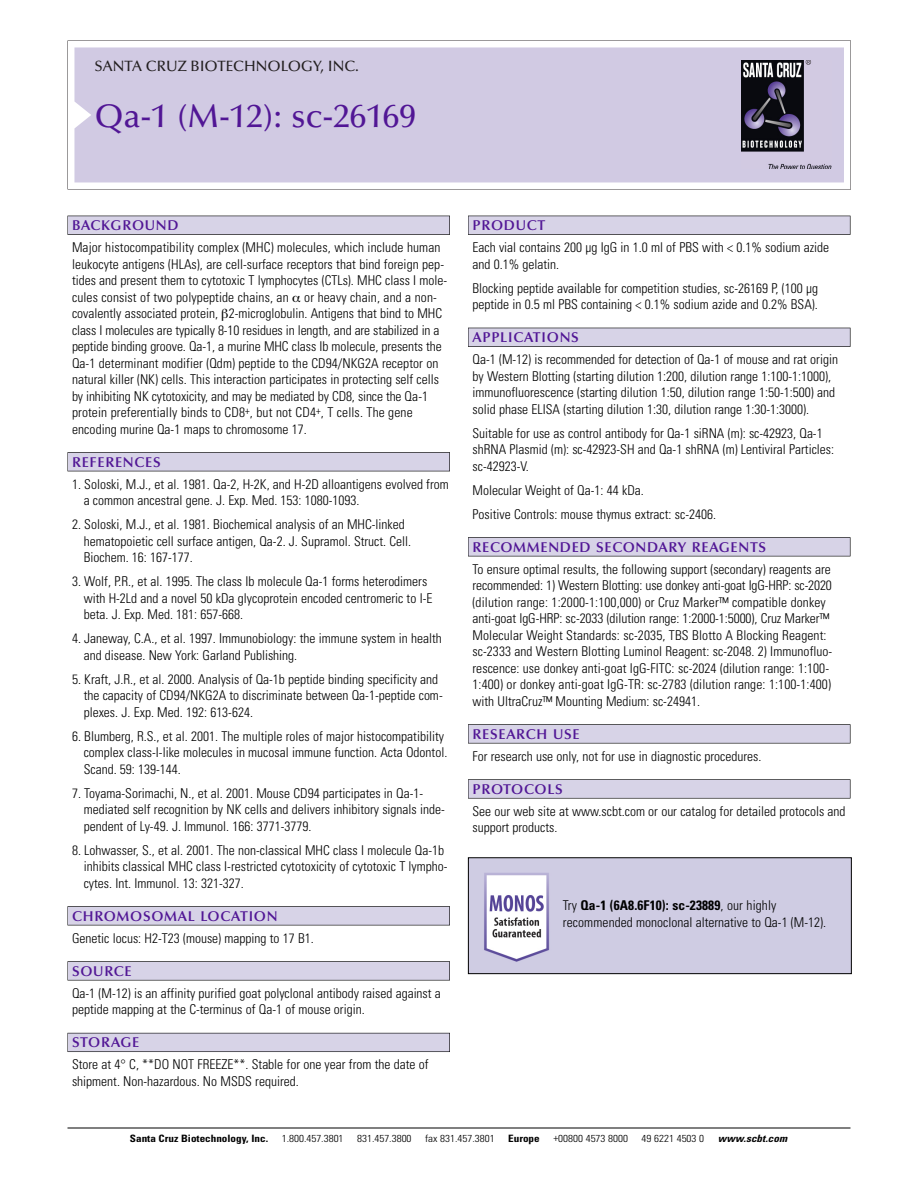
<style>
.page{position:relative;width:918px;height:1188px;background:#fff}
.page>*{position:absolute;margin:0;border:0;box-sizing:border-box;transform-origin:0 0}
.t1{font:500 33px "Optima";color:#511695}
.t2{font:500 15px "Optima";color:#231f20}
.t3{font:600 14.25px "Optima";letter-spacing:.05em;color:#511695}
.t4{font:300 condensed 13.5px/16.5px "Univers";color:#000}
.t5{font:300 condensed 10.2px "Univers";color:#000;scale:1.1 1}
.t6{font:700 condensed 10.2px "Univers";color:#000;scale:1.1 1}
.t7{font:italic 700 condensed 10.2px "Univers";letter-spacing:.005em;color:#000;scale:1.1 1}
.s1{font-weight:700}
</style>
<div class="page">
<svg style="left:68px;top:40px;width:783px;height:149px"></svg>
<div style="left:74px;top:47px;width:770px;height:135px;background:#d1cae3"></div>
<img style="left:741px;top:60px;width:90px;height:108px">
<div style="left:68px;top:216px;width:382px;height:19px;background:#525155"></div>
<div style="left:68px;top:216px;width:381px;height:18px;background:#d7d3e7"></div>
<div style="left:68px;top:452px;width:382px;height:19px;background:#525155"></div>
<div style="left:68px;top:453px;width:381px;height:18px;background:#d7d3e7"></div>
<div style="left:68px;top:906px;width:382px;height:19px;background:#545357"></div>
<div style="left:68px;top:907px;width:381px;height:18px;background:#d7d3e7"></div>
<div style="left:68px;top:961px;width:382px;height:19px;background:#575759"></div>
<div style="left:68px;top:962px;width:381px;height:18px;background:#d7d3e7"></div>
<div style="left:68px;top:1033px;width:382px;height:19px;background:#5b5a62"></div>
<div style="left:68px;top:1033px;width:381px;height:18px;background:#d7d3e7"></div>
<div style="left:468px;top:216px;width:382px;height:19px;background:#525155"></div>
<div style="left:468px;top:216px;width:382px;height:18px;background:#d7d3e7"></div>
<div style="left:468px;top:328px;width:382px;height:19px;background:#515055"></div>
<div style="left:468px;top:328px;width:382px;height:18px;background:#d7d3e7"></div>
<div style="left:468px;top:537px;width:382px;height:19px;background:#545357"></div>
<div style="left:468px;top:538px;width:382px;height:18px;background:#d7d3e7"></div>
<div style="left:468px;top:724px;width:382px;height:19px;background:#575759"></div>
<div style="left:468px;top:725px;width:382px;height:18px;background:#d7d3e7"></div>
<svg style="left:468px;top:779px;width:382px;height:20px"></svg>
<div style="left:468px;top:780px;width:382px;height:18px;background:#d7d3e7"></div>
<hr style="left:68px;top:1128px;width:782px;height:1px;background:#000">
<img style="left:470px;top:859px;width:380px;height:113px">
<div style="left:468px;top:857px;width:384px;height:117px;border:1px solid #000"></div>
<p class="t2" style="left:94px;top:61px;width:266px">SANTA CRUZ BIOTECHNOLOGY, INC.</p>
<h1 class="t1" style="left:94px;top:103px;width:323px">Qa-1 (M-12): sc-26169</h1>
<p class="t3" style="left:72px;top:219px;width:108px">BACKGROUND</p>
<p class="t4" style="left:72px;top:240px;width:377px">Major histocompatibility complex (MHC) molecules, which include human leukocyte antigens (HLAs), are cell-surface receptors that bind foreign pep&shy;tides and present them to cytotoxic T lymphocytes (CTLs). MHC class I mole&shy;cules consist of two polypeptide chains, an or heavy chain, and a non&shy;covalently associated protein, 2-microglobulin. Antigens that bind to MHC class I molecules are typically 8-10 residues in length, and are stabilized in a peptide binding groove. Qa-1, a murine MHC class Ib molecule, presents the Qa-1 determinant modifier (Qdm) peptide to the CD94/NKG2A receptor on natural killer (NK) cells. This interaction participates in protecting self cells by inhibiting NK cytotoxicity, and may be mediated by CD8, since the Qa-1 protein preferentially binds to CD8<sup>+</sup>, but not CD4<sup>+</sup>, T cells. The gene encoding murine Qa-1 maps to chromosome 17.</p>
<p class="t3" style="left:72px;top:456px;width:90px">REFERENCES</p>
<p class="t4" style="left:84px;top:477px;width:367px;text-indent:-12px">1. Soloski, M.J., et al. 1981. Qa-2, H-2K, and H-2D alloantigens evolved from a common ancestral gene. J. Exp. Med. 153: 1080-1093.</p>
<p class="t4" style="left:84px;top:517px;width:329px;text-indent:-12px">2. Soloski, M.J., et al. 1981. Biochemical analysis of an MHC-linked hematopoietic cell surface antigen, Qa-2. J. Supramol. Struct. Cell.<br>Biochem. 16: 167-177.</p>
<p class="t4" style="left:84px;top:574px;width:350px;text-indent:-12px">3. Wolf, P.R., et al. 1995. The class Ib molecule Qa-1 forms heterodimers with H-2Ld and a novel 50 kDa glycoprotein encoded centromeric to I-E beta. J. Exp. Med. 181: 657-668.</p>
<p class="t4" style="left:84px;top:631px;width:360px;text-indent:-12px">4. Janeway, C.A., et al. 1997. Immunobiology: the immune system in health and disease. New York: Garland Publishing.</p>
<p class="t4" style="left:84px;top:672px;width:361px;text-indent:-12px">5. Kraft, J.R., et al. 2000. Analysis of Qa-1b peptide binding specificity and the capacity of CD94/NKG2A to discriminate between Qa-1-peptide com&shy;plexes. J. Exp. Med. 192: 613-624.</p>
<p class="t4" style="left:84px;top:729px;width:365px;text-indent:-12px">6. Blumberg, R.S., et al. 2001. The multiple roles of major histocompatibility complex class-I-like molecules in mucosal immune function. Acta Odontol.<br>Scand. 59: 139-144.</p>
<p class="t4" style="left:84px;top:786px;width:363px;text-indent:-12px">7. Toyama-Sorimachi, N., et al. 2001. Mouse CD94 participates in Qa-1- mediated self recognition by NK cells and delivers inhibitory signals inde&shy;pendent of Ly-49. J. Immunol. 166: 3771-3779.</p>
<p class="t4" style="left:84px;top:843px;width:365px;text-indent:-12px">8. Lohwasser, S., et al. 2001. The non-classical MHC class I molecule Qa-1b inhibits classical MHC class I-restricted cytotoxicity of cytotoxic T lympho&shy;cytes. Int. Immunol. 13: 321-327.</p>
<p class="t3" style="left:72px;top:910px;width:207px">CHROMOSOMAL LOCATION</p>
<p class="t4" style="left:72px;top:931px;width:243px">Genetic locus: H2-T23 (mouse) mapping to 17 B1.</p>
<p class="t3" style="left:72px;top:965px;width:61px">SOURCE</p>
<p class="t4" style="left:72px;top:986px;width:370px">Qa-1 (M-12) is an affinity purified goat polyclonal antibody raised against a peptide mapping at the C-terminus of Qa-1 of mouse origin.</p>
<p class="t3" style="left:72px;top:1037px;width:69px">STORAGE</p>
<p class="t4" style="left:72px;top:1057px;width:358px">Store at 4° C, **DO NOT FREEZE**. Stable for one year from the date of shipment. Non-hazardous. No MSDS required.</p>
<p class="t3" style="left:473px;top:219px;width:74px">PRODUCT</p>
<p class="t4" style="left:473px;top:240px;width:358px">Each vial contains 200 µg IgG in 1.0 ml of PBS with &lt; 0.1% sodium azide and 0.1% gelatin.</p>
<p class="t4" style="left:473px;top:281px;width:347px">Blocking peptide available for competition studies, sc-26169 P, (100 µg peptide in 0.5 ml PBS containing &lt; 0.1% sodium azide and 0.2% BSA).</p>
<p class="t3" style="left:473px;top:332px;width:108px">APPLICATIONS</p>
<p class="t4" style="left:473px;top:352px;width:367px">Qa-1 (M-12) is recommended for detection of Qa-1 of mouse and rat origin by Western Blotting (starting dilution 1:200, dilution range 1:100-1:1000), immunofluorescence (starting dilution 1:50, dilution range 1:50-1:500) and solid phase ELISA (starting dilution 1:30, dilution range 1:30-1:3000).</p>
<p class="t4" style="left:473px;top:426px;width:363px">Suitable for use as control antibody for Qa-1 siRNA (m): sc-42923, Qa-1 shRNA Plasmid (m): sc-42923-SH and Qa-1 shRNA (m) Lentiviral Particles: sc-42923-V.</p>
<p class="t4" style="left:473px;top:479px;width:245px;line-height:24px">Molecular Weight of Qa-1: 44 kDa.<br>Positive Controls: mouse thymus extract: sc-2406.</p>
<p class="t3" style="left:473px;top:541px;width:295px">RECOMMENDED SECONDARY REAGENTS</p>
<p class="t4" style="left:473px;top:562px;width:361px">To ensure optimal results, the following support (secondary) reagents are recommended: 1) Western Blotting: use donkey anti-goat IgG-HRP: sc-2020 (dilution range: 1:2000-1:100,000) or Cruz Marker™ compatible donkey anti-goat IgG-HRP: sc-2033 (dilution range: 1:2000-1:5000), Cruz Marker™ Molecular Weight Standards: sc-2035, TBS Blotto A Blocking Reagent: sc-2333 and Western Blotting Luminol Reagent: sc-2048. 2) Immunofluo&shy;rescence: use donkey anti-goat IgG-FITC: sc-2024 (dilution range: 1:100- 1:400) or donkey anti-goat IgG-TR: sc-2783 (dilution range: 1:100-1:400) with UltraCruz™ Mounting Medium: sc-24941.</p>
<p class="t3" style="left:473px;top:728px;width:109px">RESEARCH USE</p>
<p class="t4" style="left:473px;top:749px;width:290px">For research use only, not for use in diagnostic procedures.</p>
<p class="t3" style="left:473px;top:783px;width:92px">PROTOCOLS</p>
<p class="t4" style="left:473px;top:804px;width:375px">See our web site at www.scbt.com or our catalog for detailed protocols and support products.</p>
<p class="t4" style="left:563px;top:898px;width:265px">Try <span class="s1">Qa-1 (6A8.6F10): sc-23889</span>, our highly recommended monoclonal alternative to Qa-1 (M-12).</p>
<p class="t6" style="left:130px;top:1135px;width:127px">Santa Cruz Biotechnology, Inc.</p>
<p class="t5" style="left:282px;top:1135px;width:58px">1.800.457.3801</p>
<p class="t5" style="left:357px;top:1135px;width:51px">831.457.3800</p>
<p class="t5" style="left:425px;top:1135px;width:65px">fax 831.457.3801</p>
<p class="t6" style="left:508px;top:1135px;width:30px">Europe</p>
<p class="t5" style="left:553px;top:1135px;width:69px">+00800 4573 8000</p>
<p class="t5" style="left:642px;top:1135px;width:58px">49 6221 4503 0</p>
<p class="t7" style="left:718px;top:1135px;width:64px">www.scbt.com</p>
</div>
